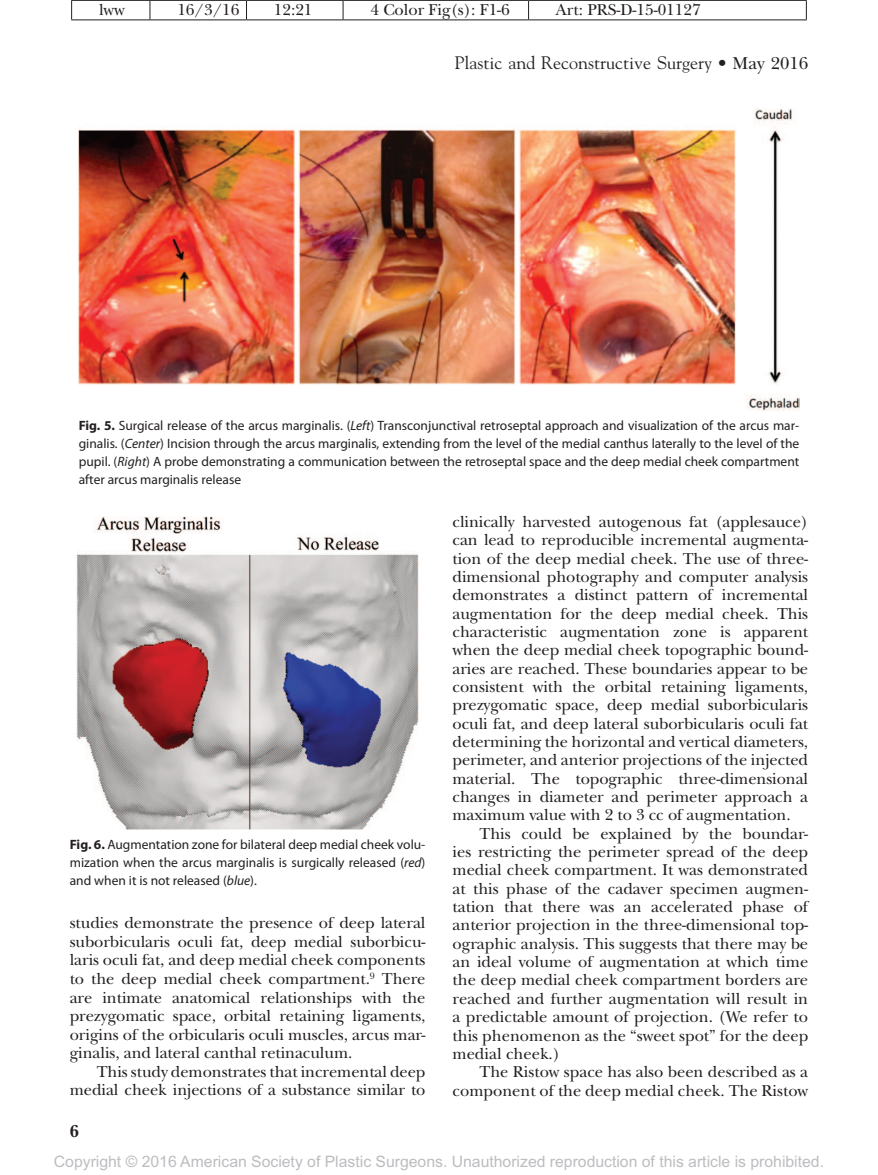
<style>
.page{position:relative;width:878px;height:1175px;background:#fff}
.page>*{position:absolute;margin:0;border:0;box-sizing:border-box;transform-origin:0 0}
.t1{font:18px "Goudy";color:#231f20}
.t2{font:700 18px "New Baskerville";color:#231f20}
.t3{font:16.5px/18.3px "New Baskerville";letter-spacing:-.005em;color:#231f20;text-align:justify}
.t4{font:15.75px "Arial MT Std";color:#bcbdc0}
.t5{font:13.5px/18px "Myriad Pro";color:#231f20;text-align:justify}
.s1{font-family:"New Baskerville"}
.s2{font-weight:700}
.s3{font-style:italic}
</style>
<div class="page">
<img style="left:79px;top:108px;width:720px;height:302px">
<img style="left:76px;top:516px;width:342px;height:313px">
<hr style="left:71px;top:0;width:79px;height:1px;background:#231f20">
<svg style="left:71px;top:1px;width:1px;height:19px"></svg>
<hr style="left:150px;top:0;width:96px;height:1px;background:#231f20">
<svg style="left:150px;top:1px;width:1px;height:19px"></svg>
<hr style="left:246px;top:0;width:97px;height:1px;background:#231f20">
<svg style="left:246px;top:1px;width:1px;height:19px"></svg>
<hr style="left:343px;top:0;width:185px;height:1px;background:#231f20">
<svg style="left:343px;top:1px;width:1px;height:19px"></svg>
<hr style="left:528px;top:0;width:278px;height:1px;background:#231f20">
<svg style="left:528px;top:1px;width:1px;height:19px"></svg>
<svg style="left:806px;top:1px;width:1px;height:19px"></svg>
<hr style="left:71px;top:20px;width:79px;height:1px;background:#231f20">
<hr style="left:150px;top:20px;width:96px;height:1px;background:#231f20">
<hr style="left:246px;top:20px;width:97px;height:1px;background:#231f20">
<hr style="left:343px;top:20px;width:185px;height:1px;background:#231f20">
<hr style="left:528px;top:20px;width:278px;height:1px;background:#231f20">
<p class="t3" style="left:99px;top:1px;width:27px">lww</p>
<p class="t3" style="left:177px;top:1px;width:64px">16/3/16</p>
<p class="t3" style="left:274px;top:1px;width:40px">12:21</p>
<p class="t3" style="left:370px;top:1px;width:141px">4 Color Fig(s): F1-6</p>
<p class="t3" style="left:556px;top:1px;width:146px">Art: PRS-D-15-01127</p>
<p class="t1" style="left:454px;top:51px;width:355px">Plastic and Reconstructive Surgery <span class="s1">• May 2016</span></p>
<p class="t5" style="left:79px;top:416px;width:722px"><span class="s2">Fig. 5.</span> Surgical release of the arcus marginalis. (<span class="s3">Left</span>) Transconjunctival retroseptal approach and visualization of the arcus mar&shy;ginalis. (<span class="s3">Center</span>) Incision through the arcus marginalis, extending from the level of the medial canthus laterally to the level of the pupil. (<span class="s3">Right</span>) A probe demonstrating a communication between the retroseptal space and the deep medial cheek compartment after arcus marginalis release</p>
<p class="t5" style="left:70px;top:835px;width:357px"><span class="s2">Fig. 6.</span> Augmentation zone for bilateral deep medial cheek volu&shy;mization when the arcus marginalis is surgically released (<span class="s3">red</span>) and when it is not released (<span class="s3">blue</span>).</p>
<p class="t3" style="left:70px;top:913px;width:357px">studies demonstrate the presence of deep lateral suborbicularis oculi fat, deep medial suborbicu&shy;laris oculi fat, and deep medial cheek components to the deep medial cheek compartment.<sup>9</sup> There are intimate anatomical relationships with the prezygomatic space, orbital retaining ligaments, origins of the orbicularis oculi muscles, arcus mar&shy;ginalis, and lateral canthal retinaculum.</p>
<p class="t3" style="left:70px;top:1062px;width:357px;text-align:right">This study demonstrates that incremental deep medial cheek injections of a substance similar to</p>
<p class="t2" style="left:70px;top:1120px;width:11px">6</p>
<p class="t3" style="left:452px;top:512px;width:357px">clinically harvested autogenous fat (applesauce) can lead to reproducible incremental augmenta&shy;tion of the deep medial cheek. The use of three&shy;dimensional photography and computer analysis demonstrates a distinct pattern of incremental augmentation for the deep medial cheek. This characteristic augmentation zone is apparent when the deep medial cheek topographic bound&shy;aries are reached. These boundaries appear to be consistent with the orbital retaining ligaments, prezygomatic space, deep medial suborbicularis oculi fat, and deep lateral suborbicularis oculi fat determining the horizontal and vertical diameters, perimeter, and anterior projections of the injected material. The topographic three-dimensional changes in diameter and perimeter approach a maximum value with 2 to 3 cc of augmentation.</p>
<p class="t3" style="left:452px;top:824px;width:357px;text-indent:27px">This could be explained by the boundar&shy;ies restricting the perimeter spread of the deep medial cheek compartment. It was demonstrated at this phase of the cadaver specimen augmen&shy;tation that there was an accelerated phase of anterior projection in the three-dimensional top&shy;ographic analysis. This suggests that there may be an ideal volume of augmentation at which time the deep medial cheek compartment borders are reached and further augmentation will result in a predictable amount of projection. (We refer to this phenomenon as the “sweet spot” for the deep medial cheek.)</p>
<p class="t3" style="left:452px;top:1062px;width:357px;text-align:right">The Ristow space has also been described as a component of the deep medial cheek. The Ristow</p>
<p class="t4" style="left:54px;top:1152px;width:771px">Copyright © 2016 American Society of Plastic Surgeons. Unauthorized reproduction of this article is prohibited.</p>
</div>
